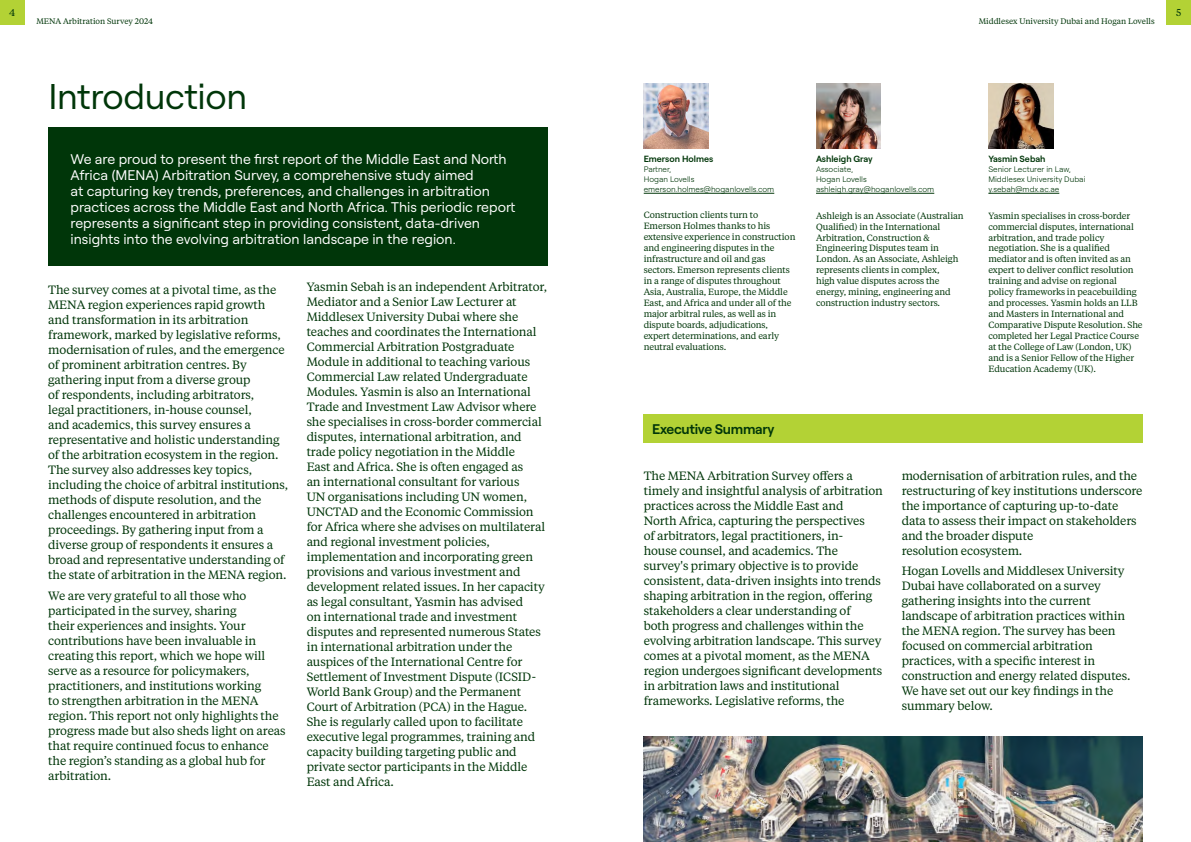
<style>
.page{position:relative;width:1191px;height:842px;background:#fff}
.page>*{position:absolute;margin:0;border:0;box-sizing:border-box;transform-origin:0 0}
.t1{font:35.7px "Roobert";letter-spacing:-.01em;color:#003609}
.t2{font:14px/16px "Roobert";color:#fff}
.t3{font:600 14px "Roobert";letter-spacing:-.02em;color:#003609}
.t4{font:12px/15px "Tiempos Text";letter-spacing:-.01em;color:#003609}
.t5{font:10px "Tiempos Text";color:#003609}
.t6{font:9px/11px "Tiempos Text";letter-spacing:-.01em;color:#003609}
.t7{font:600 9px "Roobert";color:#003609}
.t8{font:300 8px/10px "Roobert";color:#003609}
.t9{font:8px "Tiempos Text";color:#003609}
</style>
<div class="page">
<div style="left:48px;top:127px;width:499px;height:139px;background:#003609"></div>
<hr style="left:988px;top:193px;width:71px;height:1px;background:#003609">
<img style="left:988px;top:84px;width:65px;height:65px">
<hr style="left:644px;top:193px;width:130px;height:1px;background:#003609">
<img style="left:644px;top:84px;width:64px;height:65px">
<hr style="left:816px;top:193px;width:118px;height:1px;background:#003609">
<img style="left:816px;top:84px;width:64px;height:65px">
<img style="left:643px;top:736px;width:499px;height:106px">
<div style="left:643px;top:414px;width:499px;height:28px;background:#b3d235"></div>
<div style="left:0;top:0;width:24px;height:24px;background:#b3d235"></div>
<div style="left:1166px;top:0;width:25px;height:24px;background:#b3d235"></div>
<p class="t5" style="left:9px;top:5px;width:8px">4</p>
<p class="t5" style="left:1176px;top:5px;width:7px">5</p>
<p class="t9" style="left:36px;top:16px;width:118px">MENA Arbitration Survey 2024</p>
<p class="t9" style="left:978px;top:16px;width:177px">Middlesex University Dubai and Hogan Lovells</p>
<h1 class="t1" style="left:49px;top:69px;width:200px">Introduction</h1>
<p class="t2" style="left:71px;top:150px;width:446px">We are proud to present the first report of the Middle East and North Africa (MENA) Arbitration Survey, a comprehensive study aimed<br>at capturing key trends, preferences, and challenges in arbitration practices across the Middle East and North Africa. This periodic report represents a significant step in providing consistent, data-driven insights into the evolving arbitration landscape in the region.</p>
<p class="t4" style="left:48px;top:282px;width:241px">The survey comes at a pivotal time, as the MENA region experiences rapid growth and transformation in its arbitration framework, marked by legislative reforms, modernisation of rules, and the emergence of prominent arbitration centres. By gathering input from a diverse group<br>of respondents, including arbitrators,<br>legal practitioners, in-house counsel,<br>and academics, this survey ensures a representative and holistic understanding of the arbitration ecosystem in the region.<br>The survey also addresses key topics, including the choice of arbitral institutions, methods of dispute resolution, and the challenges encountered in arbitration proceedings. By gathering input from a diverse group of respondents it ensures a broad and representative understanding of the state of arbitration in the MENA region.</p>
<p class="t4" style="left:48px;top:588px;width:239px">We are very grateful to all those who participated in the survey, sharing<br>their experiences and insights. Your contributions have been invaluable in creating this report, which we hope will serve as a resource for policymakers, practitioners, and institutions working<br>to strengthen arbitration in the MENA region. This report not only highlights the progress made but also sheds light on areas that require continued focus to enhance the region’s standing as a global hub for arbitration.</p>
<p class="t4" style="left:307px;top:279px;width:242px">Yasmin Sebah is an independent Arbitrator, Mediator and a Senior Law Lecturer at Middlesex University Dubai where she teaches and coordinates the International Commercial Arbitration Postgraduate Module in additional to teaching various Commercial Law related Undergraduate Modules. Yasmin is also an International Trade and Investment Law Advisor where she specialises in cross-border commercial disputes, international arbitration, and trade policy negotiation in the Middle<br>East and Africa. She is often engaged as<br>an international consultant for various<br>UN organisations including UN women, UNCTAD and the Economic Commission for Africa where she advises on multilateral and regional investment policies, implementation and incorporating green provisions and various investment and development related issues. In her capacity as legal consultant, Yasmin has advised<br>on international trade and investment disputes and represented numerous States in international arbitration under the auspices of the International Centre for Settlement of Investment Dispute (ICSID-World Bank Group) and the Permanent Court of Arbitration (PCA) in the Hague.<br>She is regularly called upon to facilitate executive legal programmes, training and capacity building targeting public and private sector participants in the Middle East and Africa.</p>
<p class="t7" style="left:644px;top:152px;width:71px">Emerson Holmes</p>
<p class="t8" style="left:644px;top:164px;width:132px">Partner,<br>Hogan Lovells emerson.holmes@hoganlovells.com</p>
<p class="t6" style="left:643px;top:209px;width:153px">Construction clients turn to<br>Emerson Holmes thanks to his extensive experience in construction and engineering disputes in the infrastructure and oil and gas sectors. Emerson represents clients in a range of disputes throughout<br>Asia, Australia, Europe, the Middle<br>East, and Africa and under all of the major arbitral rules, as well as in dispute boards, adjudications, expert determinations, and early neutral evaluations.</p>
<p class="t7" style="left:816px;top:152px;width:58px">Ashleigh Gray</p>
<p class="t8" style="left:816px;top:164px;width:120px">Associate,<br>Hogan Lovells ashleigh.gray@hoganlovells.com</p>
<p class="t6" style="left:816px;top:209px;width:149px">Ashleigh is an Associate (Australian<br>Qualified) in the International<br>Arbitration, Construction &amp;<br>Engineering Disputes team in<br>London. As an Associate, Ashleigh represents clients in complex,<br>high value disputes across the energy, mining, engineering and construction industry sectors.</p>
<p class="t7" style="left:988px;top:152px;width:59px">Yasmin Sebah</p>
<p class="t8" style="left:988px;top:164px;width:99px">Senior Lecturer in Law,<br>Middlesex University Dubai y.sebah@mdx.ac.ae</p>
<p class="t6" style="left:988px;top:209px;width:156px">Yasmin specialises in cross-border commercial disputes, international arbitration, and trade policy negotiation. She is a qualified mediator and is often invited as an expert to deliver conflict resolution training and advise on regional policy frameworks in peacebuilding and processes. Yasmin holds an LLB and Masters in International and Comparative Dispute Resolution. She completed her Legal Practice Course at the College of Law (London, UK) and is a Senior Fellow of the Higher Education Academy (UK).</p>
<p class="t3" style="left:652px;top:418px;width:124px">Executive Summary</p>
<p class="t4" style="left:643px;top:467px;width:241px">The MENA Arbitration Survey offers a timely and insightful analysis of arbitration practices across the Middle East and<br>North Africa, capturing the perspectives<br>of arbitrators, legal practitioners, in-<br>house counsel, and academics. The survey's primary objective is to provide consistent, data-driven insights into trends shaping arbitration in the region, offering stakeholders a clear understanding of<br>both progress and challenges within the evolving arbitration landscape. This survey comes at a pivotal moment, as the MENA region undergoes significant developments in arbitration laws and institutional frameworks. Legislative reforms, the</p>
<p class="t4" style="left:901px;top:467px;width:242px">modernisation of arbitration rules, and the restructuring of key institutions underscore the importance of capturing up-to-date data to assess their impact on stakeholders and the broader dispute<br>resolution ecosystem.</p>
<p class="t4" style="left:901px;top:563px;width:230px">Hogan Lovells and Middlesex University Dubai have collaborated on a survey gathering insights into the current landscape of arbitration practices within the MENA region. The survey has been focused on commercial arbitration practices, with a specific interest in construction and energy related disputes.<br>We have set out our key findings in the summary below.</p>
</div>
